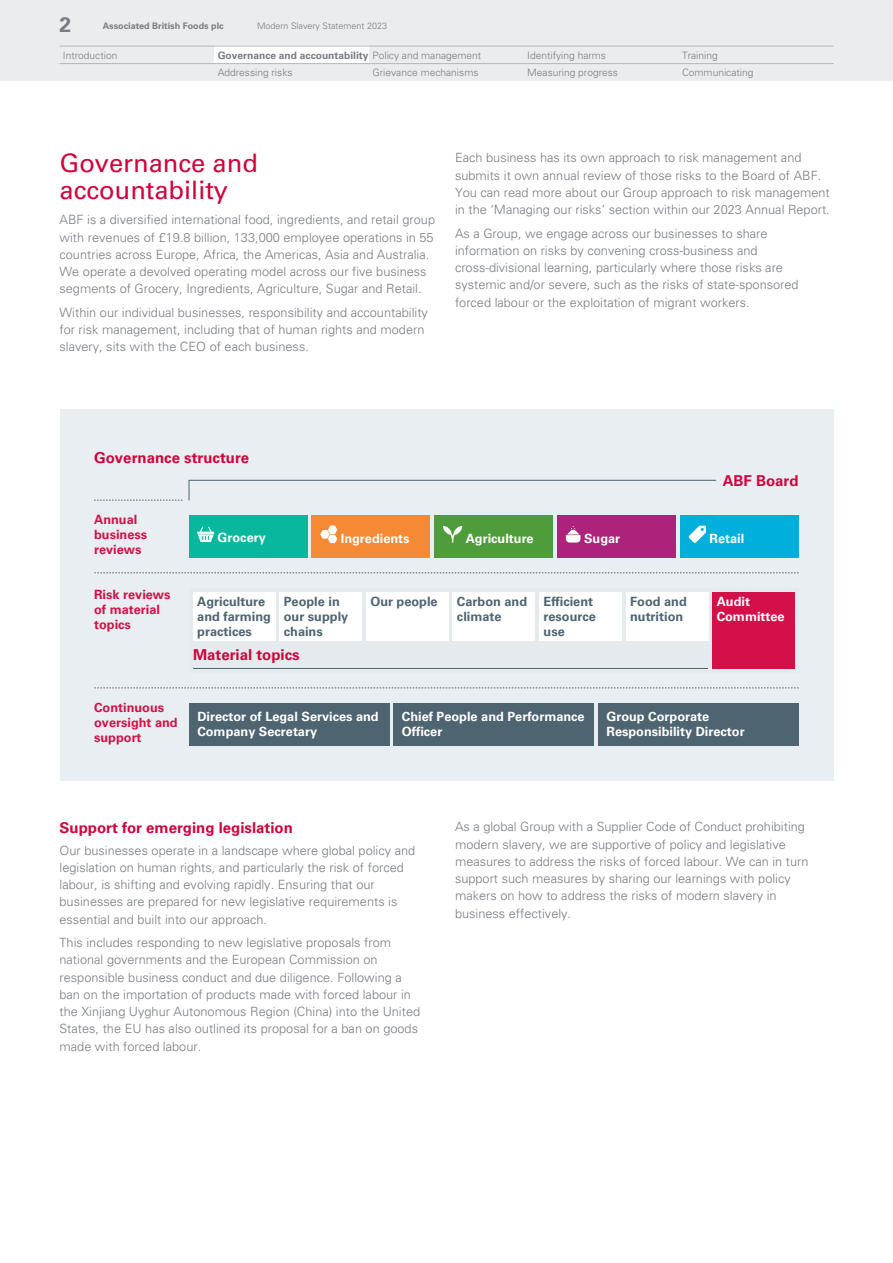
<style>
.page{position:relative;width:893px;height:1263px;background:#fff}
.page>*{position:absolute;margin:0;border:0;box-sizing:border-box;transform-origin:0 0}
.Heading{font:25.5px/27px "Univers LT Std";color:#d0043c}
.t1{font:700 21px "Univers LT Std";color:#787c81}
.Heading-1{font:700 15px "Univers LT Std";color:#d0043c}
.Heading-1-R{font:700 15px "Univers LT Std";color:#d0043c}
.Bodytext{font:300 12.75px/17.2px "Univers LT Std";color:#787c81}
.Heading-2{font:700 12.75px/15px "Univers LT Std";color:#fff}
.Heading-3{font:700 12.75px/15px "Univers LT Std";color:#4e6470}
.Heading-3-2{font:700 12.75px/15px "Univers LT Std";color:#d31148}
.t2{font:300 10.2px "Univers LT Std";color:#787c81}
.t3{font:700 10.2px "Univers LT Std";color:#787c81}
.t4{font:300 9px "Univers LT Std";color:#787c81}
.t5{font:700 9px "Univers LT Std";color:#787c81}
.s1{font-weight:300}
</style>
<div class="page">
<div style="left:60px;top:410px;width:773px;height:371px;background:#e8eef1"></div>
<hr style="left:189px;top:480px;width:527px;height:1px;background:#4e6470">
<svg style="left:189px;top:480px;width:1px;height:20px"></svg>
<div style="left:189px;top:703px;width:200px;height:42px;background:#4e6470"></div>
<div style="left:393px;top:703px;width:201px;height:42px;background:#4e6470"></div>
<div style="left:598px;top:703px;width:200px;height:42px;background:#4e6470"></div>
<div style="left:189px;top:515px;width:118px;height:43px;background:#08b89d"></div>
<svg style="left:197px;top:526px;width:17px;height:16px"></svg>
<div style="left:557px;top:515px;width:119px;height:43px;background:#ad227a"></div>
<svg style="left:566px;top:526px;width:14px;height:16px"></svg>
<div style="left:435px;top:515px;width:118px;height:43px;background:#4f9d3a"></div>
<svg style="left:443px;top:526px;width:19px;height:17px"></svg>
<div style="left:312px;top:515px;width:118px;height:43px;background:#f68933"></div>
<svg style="left:320px;top:525px;width:17px;height:18px"></svg>
<div style="left:680px;top:515px;width:119px;height:43px;background:#00afdb"></div>
<svg style="left:689px;top:526px;width:17px;height:17px"></svg>
<div style="left:189px;top:588px;width:610px;height:85px;background:#e4eaee"></div>
<div style="left:193px;top:592px;width:82px;height:48px;background:#fff"></div>
<div style="left:280px;top:592px;width:82px;height:48px;background:#fff"></div>
<div style="left:366px;top:592px;width:82px;height:48px;background:#fff"></div>
<div style="left:453px;top:592px;width:82px;height:48px;background:#fff"></div>
<div style="left:539px;top:592px;width:83px;height:48px;background:#fff"></div>
<div style="left:626px;top:592px;width:82px;height:48px;background:#fff"></div>
<div style="left:712px;top:592px;width:83px;height:77px;background:#d31148"></div>
<hr style="left:193px;top:668px;width:515px;height:1px;background:#4e6470">
<svg style="left:94px;top:572px;width:705px;height:1px"></svg>
<svg style="left:94px;top:500px;width:88px;height:1px"></svg>
<svg style="left:94px;top:688px;width:705px;height:1px"></svg>
<div style="left:0;top:0;width:893px;height:81px;background:#ebeced"></div>
<div style="left:214px;top:46px;width:155px;height:18px;background:#fff"></div>
<hr style="left:60px;top:46px;width:773px;height:1px;background:#b3b5b7">
<hr style="left:60px;top:63px;width:773px;height:1px;background:#b3b5b7">
<h2 class="t1" style="left:60px;top:12px;width:13px">2</h2>
<p class="t5" style="left:103px;top:20px;width:123px">Associated British Foods plc</p>
<p class="t4" style="left:257px;top:20px;width:132px">Modern Slavery Statement 2023</p>
<p class="t2" style="left:218px;top:66px;width:76px">Addressing risks</p>
<p class="t2" style="left:372px;top:66px;width:107px">Grievance mechanisms</p>
<p class="t2" style="left:527px;top:66px;width:92px">Measuring progress</p>
<p class="t2" style="left:682px;top:66px;width:73px">Communicating</p>
<p class="t2" style="left:63px;top:49px;width:56px">Introduction</p>
<p class="t3" style="left:218px;top:49px;width:265px">Governance and accountability <span class="s1">Policy and management</span></p>
<p class="t2" style="left:527px;top:49px;width:80px">Identifying harms</p>
<p class="t2" style="left:682px;top:49px;width:37px">Training</p>
<p class="Heading" style="left:60px;top:149px;width:200px">Governance and accountability</p>
<p class="Bodytext" style="left:60px;top:211px;width:377px">ABF is a diversified international food, ingredients, and retail group with revenues of £19.8 billion, 133,000 employee operations in 55 countries across Europe, Africa, the Americas, Asia and Australia.<br>We operate a devolved operating model across our five business segments of Grocery, Ingredients, Agriculture, Sugar and Retail.</p>
<p class="Bodytext" style="left:60px;top:304px;width:370px">Within our individual businesses, responsibility and accountability for risk management, including that of human rights and modern slavery, sits with the CEO of each business.</p>
<p class="Bodytext" style="left:455px;top:149px;width:376px">Each business has its own approach to risk management and submits it own annual review of those risks to the Board of ABF.<br>You can read more about our Group approach to risk management in the ‘Managing our risks’ section within our 2023 Annual Report.</p>
<p class="Bodytext" style="left:455px;top:225px;width:345px">As a Group, we engage across our businesses to share information on risks by convening cross-business and cross‑divisional learning, particularly where those risks are systemic and/or severe, such as the risks of state-sponsored forced labour or the exploitation of migrant workers.</p>
<p class="Heading-1" style="left:94px;top:449px;width:157px">Governance structure</p>
<p class="Heading-1-R" style="left:723px;top:472px;width:77px">ABF Board</p>
<p class="Heading-3-2" style="left:94px;top:512px;width:55px">Annual business reviews</p>
<p class="Heading-2" style="left:218px;top:530px;width:50px">Grocery</p>
<p class="Heading-2" style="left:341px;top:531px;width:70px">Ingredients</p>
<p class="Heading-2" style="left:466px;top:531px;width:70px">Agriculture</p>
<p class="Heading-2" style="left:584px;top:531px;width:38px">Sugar</p>
<p class="Heading-2" style="left:710px;top:531px;width:36px">Retail</p>
<p class="Heading-3-2" style="left:94px;top:587px;width:78px">Risk reviews of material topics</p>
<p class="Heading-3" style="left:197px;top:594px;width:75px">Agriculture and farming practices</p>
<p class="Heading-3" style="left:284px;top:594px;width:66px">People in our supply chains</p>
<p class="Heading-3" style="left:370px;top:594px;width:69px">Our people</p>
<p class="Heading-3" style="left:457px;top:594px;width:72px">Carbon and climate</p>
<p class="Heading-3" style="left:544px;top:594px;width:54px">Efficient resource use</p>
<p class="Heading-3" style="left:630px;top:594px;width:58px">Food and nutrition</p>
<p class="Heading-2" style="left:717px;top:594px;width:70px">Audit<br>Committee</p>
<p class="Heading-1" style="left:193px;top:646px;width:108px">Material topics</p>
<p class="Heading-3-2" style="left:94px;top:700px;width:85px">Continuous oversight and support</p>
<p class="Heading-2" style="left:197px;top:709px;width:183px">Director of Legal Services and<br>Company Secretary</p>
<p class="Heading-2" style="left:402px;top:709px;width:184px">Chief People and Performance<br>Officer</p>
<p class="Heading-2" style="left:606px;top:709px;width:140px">Group Corporate<br>Responsibility Director</p>
<p class="Heading-1" style="left:60px;top:819px;width:235px">Support for emerging legislation</p>
<p class="Bodytext" style="left:60px;top:841px;width:357px">Our businesses operate in a landscape where global policy and legislation on human rights, and particularly the risk of forced labour, is shifting and evolving rapidly. Ensuring that our businesses are prepared for new legislative requirements is essential and built into our approach.</p>
<p class="Bodytext" style="left:60px;top:934px;width:362px">This includes responding to new legislative proposals from national governments and the European Commission on responsible business conduct and due diligence. Following a ban on the importation of products made with forced labour in the Xinjiang Uyghur Autonomous Region (China) into the United States, the EU has also outlined its proposal for a ban on goods made with forced labour.</p>
<p class="Bodytext" style="left:455px;top:818px;width:355px">As a global Group with a Supplier Code of Conduct prohibiting modern slavery, we are supportive of policy and legislative measures to address the risks of forced labour. We can in turn support such measures by sharing our learnings with policy makers on how to address the risks of modern slavery in business effectively.</p>
</div>
